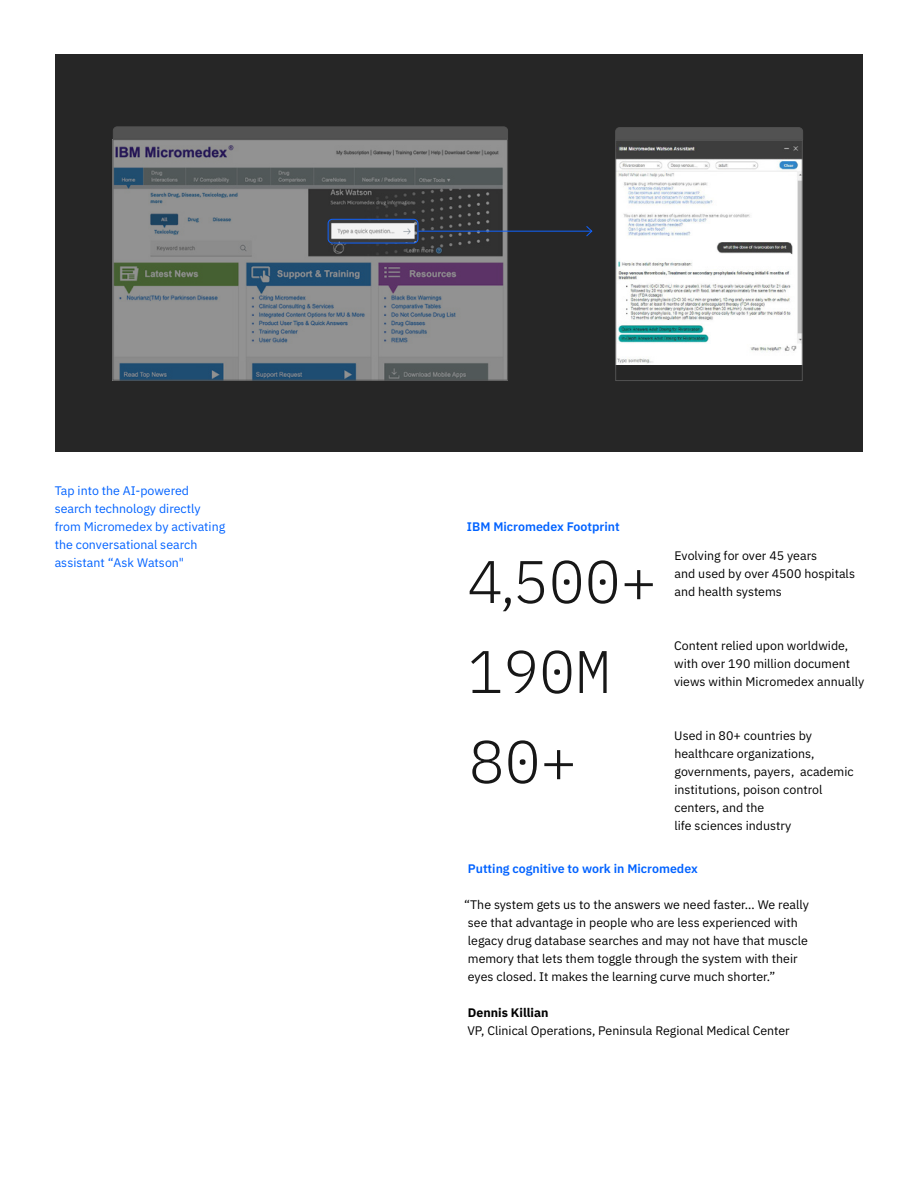
<style>
.page{position:relative;width:918px;height:1188px;background:#fff}
.page>*{position:absolute;margin:0;border:0;box-sizing:border-box;transform-origin:0 0}
.t1{font:300 60px/90px "IBM Plex Mono";color:#171717}
.t2{font:300 60px "IBM Plex Sans";color:#171717}
.t3{font:12.3px/18px "IBM Plex Sans";color:#000}
.t4{font:12.3px/17.9px "IBM Plex Sans";color:#0062ff}
.t5{font:600 12.3px "IBM Plex Sans";color:#0062ff}
.t6{font:700 12.3px "IBM Plex Sans";color:#000}
.s1{font-family:"IBM Plex Mono"}
</style>
<div class="page">
<div style="left:55px;top:54px;width:807px;height:398px;background:#262626"></div>
<img style="left:114px;top:141px;width:392px;height:238px">
<div style="left:112px;top:139px;width:396px;height:242px;border:1px solid #525252"></div>
<svg style="left:113px;top:126px;width:395px;height:14px;background:#505050"></svg>
<img style="left:617px;top:142px;width:184px;height:223px">
<div style="left:615px;top:140px;width:188px;height:241px;border:1px solid #525252"></div>
<div style="left:615px;top:127px;width:188px;height:13px;background:#525252"></div>
<img style="left:328px;top:219px;width:90px;height:24px">
<div style="left:328px;top:219px;width:90px;height:24px;border:1px solid #0f62fe;border-radius:4px"></div>
<hr style="left:418px;top:231px;width:174px;height:1px;background:#0f62fe">
<svg style="left:586px;top:226px;width:7px;height:11px"></svg>
<p class="t4" style="left:55px;top:481px;width:172px">Tap into the AI-powered search technology directly from Micromedex by activating the conversational search assistant “Ask Watson"</p>
<p class="t5" style="left:467px;top:517px;width:154px">IBM Micromedex Footprint</p>
<h1 class="t2" style="left:467px;top:537px;width:191px">4,<span class="s1">500</span>+</h1>
<h1 class="t1" style="left:467px;top:622px;width:145px">190M<br>80+</h1>
<p class="t3" style="left:674px;top:546px;width:182px">Evolving for over 45 years<br>and used by over 4500 hospitals and health systems</p>
<p class="t3" style="left:674px;top:636px;width:192px">Content relied upon worldwide, with over 190 million document views within Micromedex annually</p>
<p class="t3" style="left:674px;top:725px;width:181px">Used in 80+ countries by healthcare organizations, governments, payers, academic institutions, poison control centers, and the<br>life sciences industry</p>
<p class="t5" style="left:468px;top:859px;width:231px">Putting cognitive to work in Micromedex</p>
<p class="t3" style="left:468px;top:895px;width:342px;text-indent:-4px">“The system gets us to the answers we need faster… We really see that advantage in people who are less experienced with legacy drug database searches and may not have that muscle memory that lets them toggle through the system with their eyes closed. It makes the learning curve much shorter.”</p>
<p class="t6" style="left:468px;top:1003px;width:82px">Dennis Killian</p>
<p class="t3" style="left:467px;top:1021px;width:324px">VP, Clinical Operations, Peninsula Regional Medical Center</p>
</div>
